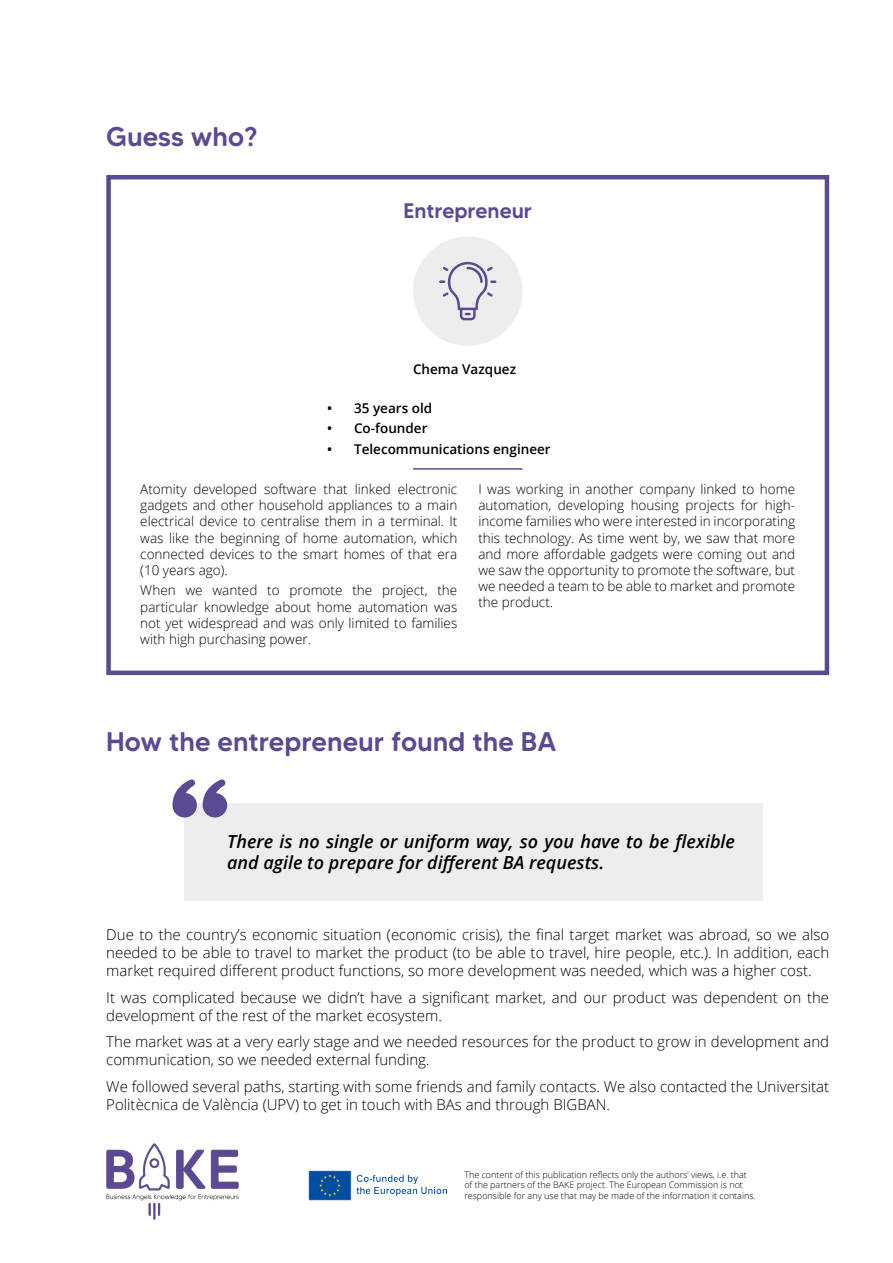
<style>
.page{position:relative;width:893px;height:1263px;background:#fff}
.page>*{position:absolute;margin:0;border:0;box-sizing:border-box;transform-origin:0 0}
.t1{font:500 27px "MADE Tommy Soft";color:#5c4994}
.t2{font:500 21px "MADETOMMY";color:#5c4994}
.t3{font:italic 600 18px/21.6px "Open Sans";color:#000}
.t4{font:300 15px/18px "Open Sans";color:#000}
.t5{font:300 13.5px/16.2px "Open Sans";color:#000;text-align:justify}
.t6{font:600 13.5px "Open Sans";color:#000}
.t7{font:300 9px/10.8px "Open Sans";color:#000}
</style>
<div class="page">
<img style="left:106px;top:1143px;width:133px;height:77px">
<img style="left:308px;top:1170px;width:139px;height:31px">
<div style="left:106px;top:175px;width:723px;height:500px;border:4px solid #5c4994"></div>
<div style="left:413px;top:236px;width:109px;height:110px;background:#ededed;border-radius:50%"></div>
<hr style="left:413px;top:468px;width:109px;height:2px;background:#5c4994">
<svg style="left:439px;top:262px;width:57px;height:58px"></svg>
<div style="left:184px;top:803px;width:579px;height:97px;background:#ededed"></div>
<svg style="left:203px;top:779px;width:24px;height:38px"></svg>
<svg style="left:172px;top:779px;width:25px;height:38px"></svg>
<h1 class="t1" style="left:106px;top:120px;width:153px">Guess who?</h1>
<h2 class="t2" style="left:403px;top:198px;width:130px">Entrepreneur</h2>
<p class="t6" style="left:413px;top:360px;width:105px">Chema Vazquez</p>
<p class="t6" style="left:327px;top:399px;width:107px">• 35 years old</p>
<p class="t6" style="left:327px;top:419px;width:102px">• Co-founder</p>
<p class="t6" style="left:327px;top:440px;width:225px">• Telecommunications engineer</p>
<p class="t5" style="left:140px;top:481px;width:318px">Atomity developed software that linked electronic gadgets and other household appliances to a main electrical device to centralise them in a terminal. It was like the beginning of home automation, which connected devices to the smart homes of that era (10 years ago).</p>
<p class="t5" style="left:140px;top:582px;width:318px">When we wanted to promote the project, the particular knowledge about home automation was not yet widespread and was only limited to families with high purchasing power.</p>
<p class="t5" style="left:478px;top:481px;width:318px">I was working in another company linked to home automation, developing housing projects for high&shy;income families who were interested in incorporating this technology. As time went by, we saw that more and more affordable gadgets were coming out and we saw the opportunity to promote the software, but we needed a team to be able to market and promote the product.</p>
<h1 class="t1" style="left:106px;top:725px;width:451px">How the entrepreneur found the BA</h1>
<h3 class="t3" style="left:227px;top:830px;width:509px">There is no single or uniform way, so you have to be flexible and agile to prepare for different BA requests.</h3>
<p class="t4" style="left:106px;top:925px;width:724px;text-align:justify">Due to the country’s economic situation (economic crisis), the final target market was abroad, so we also needed to be able to travel to market the product (to be able to travel, hire people, etc.). In addition, each market required different product functions, so more development was needed, which was a higher cost.</p>
<p class="t4" style="left:106px;top:988px;width:724px">It was complicated because we didn’t have a significant market, and our product was dependent on the development of the rest of the market ecosystem.</p>
<p class="t4" style="left:106px;top:1032px;width:724px">The market was at a very early stage and we needed resources for the product to grow in development and communication, so we needed external funding.</p>
<p class="t4" style="left:106px;top:1077px;width:724px">We followed several paths, starting with some friends and family contacts. We also contacted the Universitat<br>Politècnica de València (UPV) to get in touch with BAs and through BIGBAN.</p>
<p class="t7" style="left:464px;top:1169px;width:293px">The content of this publication reflects only the authors’ views, i.e. that of the partners of the BAKE project. The European Commission is not responsible for any use that may be made of the information it contains.</p>
</div>
